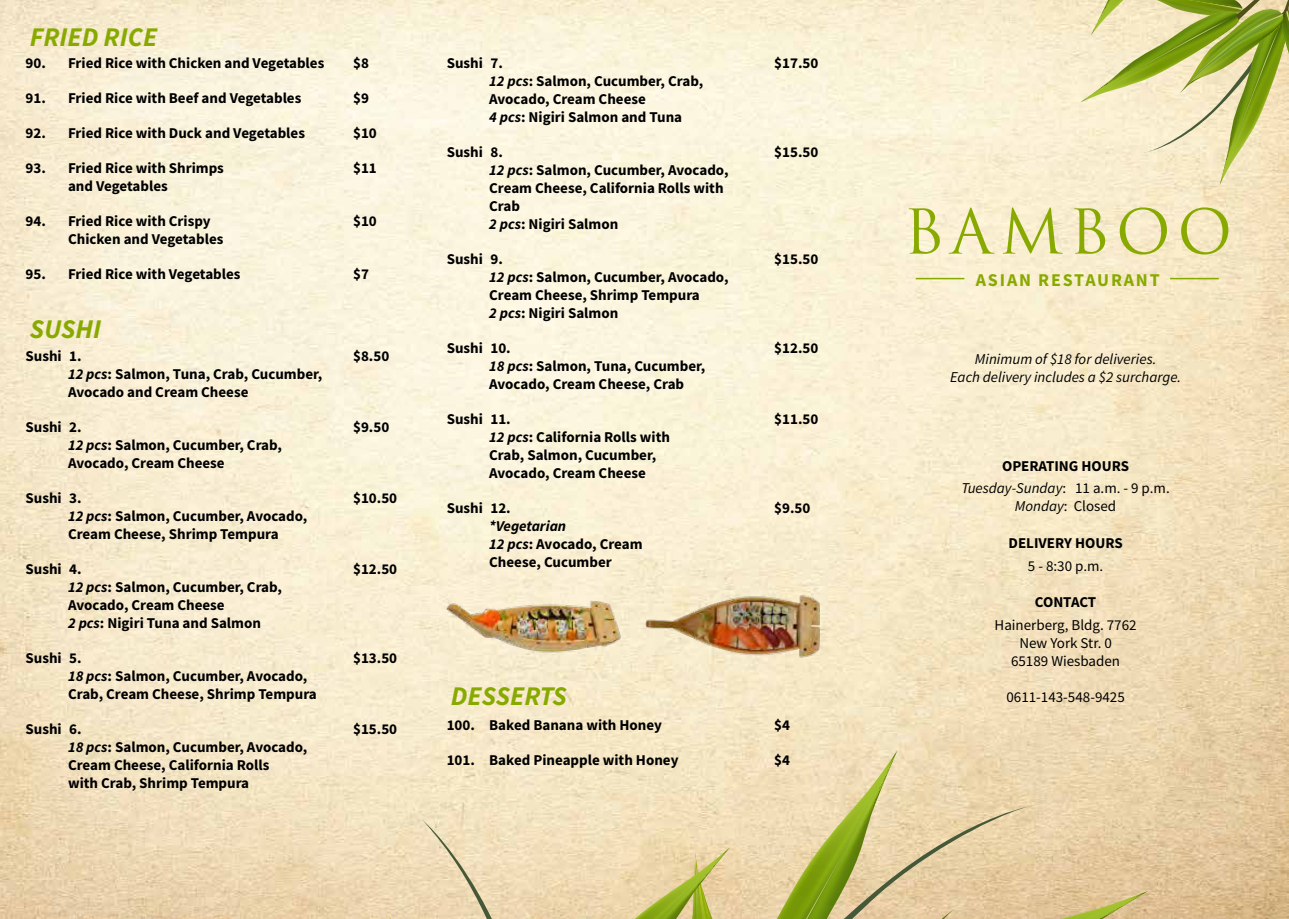
<style>
.page{position:relative;width:1289px;height:919px;background:#fff}
.page>*{position:absolute;margin:0;border:0;box-sizing:border-box;transform-origin:0 0}
.t1{font:60px "Trajan Pro 3";letter-spacing:.1em;color:#8a0}
.t2{font:italic 700 27px "Source Sans Pro";color:#8a0}
.t3{font:700 18px "Source Sans Pro";letter-spacing:.1em;color:#8a0}
.t4{font:700 15px/18px "Source Sans Pro";color:#000}
.t5{font:15px/18px "Source Sans Pro";color:#000;text-align:center}
.t6{font:italic 15px/18px "Source Sans Pro";color:#000;text-align:center}
.s1{font-style:italic}
.s2{font-weight:400;font-style:italic}
.s3{font-weight:400}
</style>
<div class="page">
<img style="left:0;top:0;width:1288px;height:918px">
<svg style="left:1018px;top:0;width:270px;height:185px;background:#ddd9a5"></svg>
<svg style="left:910px;top:783px;width:164px;height:135px;background:#e5cda4"></svg>
<svg style="left:941px;top:909px;width:12px;height:9px"></svg>
<svg style="left:415px;top:750px;width:495px;height:168px;background:#e5d7a9"></svg>
<svg style="left:1060px;top:890px;width:88px;height:28px;background:#d2bf80"></svg>
<hr style="left:1169px;top:278px;width:49px;height:1px;background:#8a0">
<hr style="left:915px;top:278px;width:49px;height:1px;background:#8a0">
<img style="left:446px;top:599px;width:177px;height:61px">
<img style="left:643px;top:589px;width:179px;height:73px">
<h2 class="t2" style="left:30px;top:19px;width:129px">FRIED RICE</h2>
<p class="t4" style="left:25px;top:53px;width:300px">90. Fried Rice with Chicken and Vegetables</p>
<p class="t4" style="left:25px;top:88px;width:277px">91. Fried Rice with Beef and Vegetables</p>
<p class="t4" style="left:25px;top:123px;width:281px">92. Fried Rice with Duck and Vegetables</p>
<p class="t4" style="left:68px;top:158px;width:157px;text-indent:-43px">93. Fried Rice with Shrimps and Vegetables</p>
<p class="t4" style="left:68px;top:211px;width:157px;text-indent:-43px">94. Fried Rice with Crispy<br>Chicken and Vegetables</p>
<p class="t4" style="left:25px;top:264px;width:217px">95. Fried Rice with Vegetables</p>
<h2 class="t2" style="left:30px;top:310px;width:73px">SUSHI</h2>
<p class="t4" style="left:68px;top:347px;width:256px;text-indent:-43px">Sushi 1.<br><span class="s1">12 pcs</span>: Salmon, Tuna, Crab, Cucumber,<br>Avocado and Cream Cheese</p>
<p class="t4" style="left:68px;top:418px;width:215px;text-indent:-43px">Sushi 2.<br><span class="s1">12 pcs</span>: Salmon, Cucumber, Crab,<br>Avocado, Cream Cheese</p>
<p class="t4" style="left:68px;top:489px;width:241px;text-indent:-43px">Sushi 3.<br><span class="s1">12 pcs</span>: Salmon, Cucumber, Avocado,<br>Cream Cheese, Shrimp Tempura</p>
<p class="t4" style="left:68px;top:560px;width:215px;text-indent:-43px">Sushi 4.<br><span class="s1">12 pcs</span>: Salmon, Cucumber, Crab,<br>Avocado, Cream Cheese<br><span class="s1">2 pcs</span>: Nigiri Tuna and Salmon</p>
<p class="t4" style="left:68px;top:649px;width:250px;text-indent:-43px">Sushi 5.<br><span class="s1">18 pcs</span>: Salmon, Cucumber, Avocado,<br>Crab, Cream Cheese, Shrimp Tempura</p>
<p class="t4" style="left:68px;top:720px;width:241px;text-indent:-43px">Sushi 6.<br><span class="s1">18 pcs</span>: Salmon, Cucumber, Avocado,<br>Cream Cheese, California Rolls<br>with Crab, Shrimp Tempura</p>
<p class="t4" style="left:353px;top:53px;width:17px">$8</p>
<p class="t4" style="left:353px;top:88px;width:17px">$9</p>
<p class="t4" style="left:353px;top:123px;width:25px">$10</p>
<p class="t4" style="left:353px;top:158px;width:25px">$11</p>
<p class="t4" style="left:353px;top:211px;width:25px">$10</p>
<p class="t4" style="left:353px;top:264px;width:17px">$7</p>
<p class="t4" style="left:353px;top:347px;width:38px">$8.50</p>
<p class="t4" style="left:353px;top:418px;width:38px">$9.50</p>
<p class="t4" style="left:353px;top:489px;width:46px">$10.50</p>
<p class="t4" style="left:353px;top:560px;width:46px">$12.50</p>
<p class="t4" style="left:353px;top:649px;width:46px">$13.50</p>
<p class="t4" style="left:353px;top:720px;width:46px">$15.50</p>
<p class="t4" style="left:489px;top:54px;width:215px;text-indent:-43px">Sushi 7.<br><span class="s1">12 pcs</span>: Salmon, Cucumber, Crab,<br>Avocado, Cream Cheese<br><span class="s1">4 pcs</span>: Nigiri Salmon and Tuna</p>
<p class="t4" style="left:489px;top:143px;width:241px;text-indent:-43px">Sushi 8.<br><span class="s1">12 pcs</span>: Salmon, Cucumber, Avocado,<br>Cream Cheese, California Rolls with<br>Crab<br><span class="s1">2 pcs</span>: Nigiri Salmon</p>
<p class="t4" style="left:489px;top:250px;width:241px;text-indent:-43px">Sushi 9.<br><span class="s1">12 pcs</span>: Salmon, Cucumber, Avocado,<br>Cream Cheese, Shrimp Tempura<br><span class="s1">2 pcs</span>: Nigiri Salmon</p>
<p class="t4" style="left:489px;top:339px;width:218px;text-indent:-43px">Sushi 10.<br><span class="s1">18 pcs</span>: Salmon, Tuna, Cucumber,<br>Avocado, Cream Cheese, Crab</p>
<p class="t4" style="left:489px;top:410px;width:182px;text-indent:-43px">Sushi 11.<br><span class="s1">12 pcs</span>: California Rolls with<br>Crab, Salmon, Cucumber,<br>Avocado, Cream Cheese</p>
<p class="t4" style="left:446px;top:499px;width:66px">Sushi 12.</p>
<p class="t4" style="left:489px;top:517px;width:155px"><span class="s1">*Vegetarian<br>12 pcs</span>: Avocado, Cream<br>Cheese, Cucumber</p>
<h2 class="t2" style="left:451px;top:677px;width:117px">DESSERTS</h2>
<p class="t4" style="left:446px;top:715px;width:217px">100. Baked Banana with Honey</p>
<p class="t4" style="left:446px;top:750px;width:233px">101. Baked Pineapple with Honey</p>
<p class="t4" style="left:774px;top:54px;width:46px">$17.50</p>
<p class="t4" style="left:774px;top:143px;width:46px">$15.50</p>
<p class="t4" style="left:774px;top:250px;width:46px">$15.50</p>
<p class="t4" style="left:774px;top:339px;width:46px">$12.50</p>
<p class="t4" style="left:774px;top:410px;width:46px">$11.50</p>
<p class="t4" style="left:774px;top:499px;width:38px">$9.50</p>
<p class="t4" style="left:774px;top:715px;width:17px">$4</p>
<p class="t4" style="left:774px;top:750px;width:17px">$4</p>
<h1 class="t1" style="left:903px;top:191px;width:330px">BAMBOO</h1>
<p class="t3" style="left:975px;top:267px;width:185px">ASIAN RESTAURANT</p>
<p class="t6" style="left:950px;top:350px;width:233px">Minimum of $18 for deliveries.<br>Each delivery includes a $2 surcharge.</p>
<p class="t4" style="left:961px;top:454px;width:210px;line-height:22.5px;text-align:center">OPERATING HOURS<br><span class="s2">Tuesday-Sunday</span><span class="s3">: 11 a.m. - 9 p.m.</span></p>
<p class="t5" style="left:1014px;top:497px;width:103px"><span class="s1">Monday</span>: Closed</p>
<p class="t4" style="left:1008px;top:534px;width:116px">DELIVERY HOURS</p>
<p class="t5" style="left:1027px;top:556px;width:77px">5 - 8:30 p.m.</p>
<p class="t4" style="left:1034px;top:593px;width:63px">CONTACT</p>
<p class="t5" style="left:994px;top:615px;width:144px">Hainerberg, Bldg. 7762<br>New York Str. 0<br>65189 Wiesbaden</p>
<p class="t5" style="left:1006px;top:687px;width:120px">0611-143-548-9425</p>
</div>
